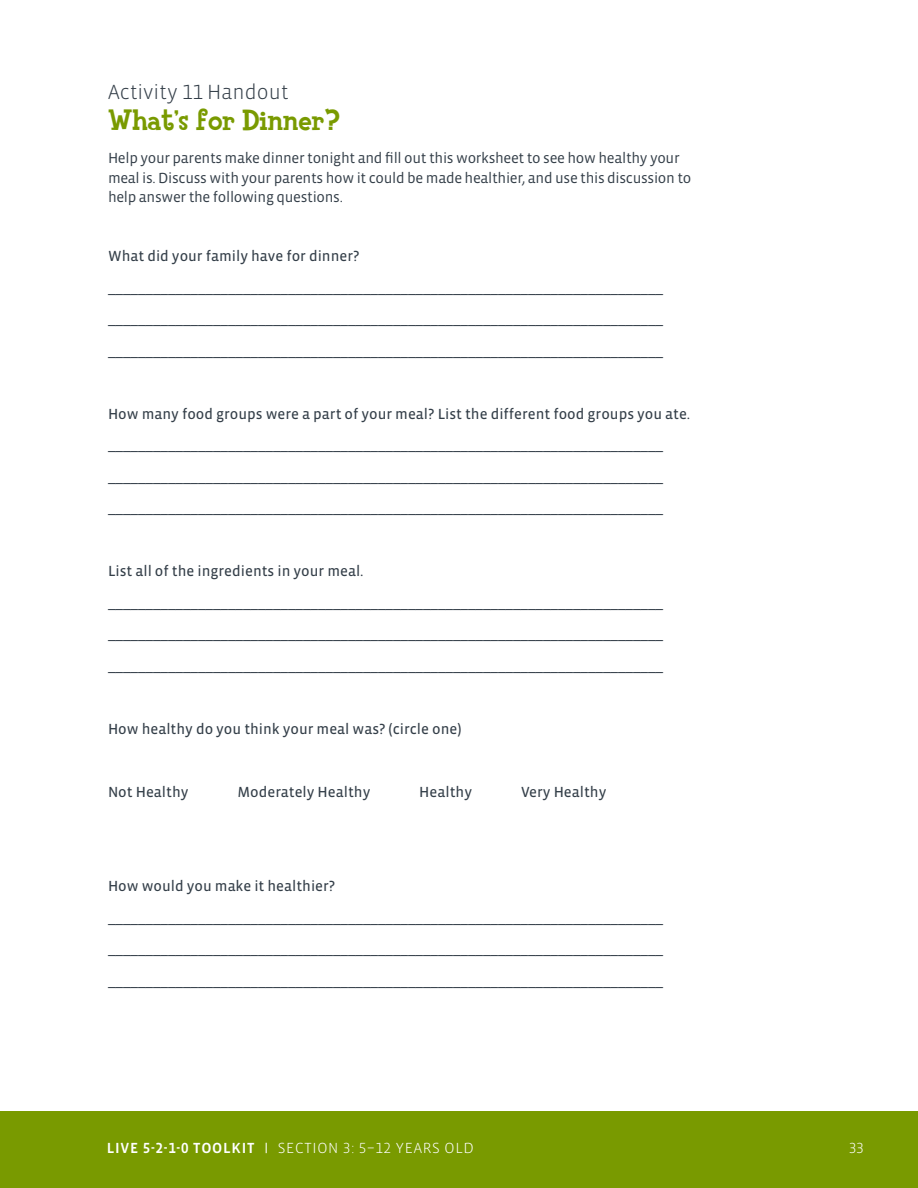
<style>
.page{position:relative;width:918px;height:1188px;background:#fff}
.page>*{position:absolute;margin:0;border:0;box-sizing:border-box;transform-origin:0 0}
.t1{font:800 30px "Fink";letter-spacing:-.01em;color:#799a00}
.t2{font:300 21px "Vista Sans OT";color:#333e48}
.t3{font:15px/31.5px "Vista Sans OT";color:#333e48}
.t4{font:15px/19.5px "Vista Sans OT";letter-spacing:-.02em;color:#333e48}
.t5{font:500 15px "Vista Sans OT";letter-spacing:.05em;color:#fff}
.t6{font:300 15px "Vista Sans OT";color:#fff}
.s1{font-size:12px}
.s2{font-weight:300}
</style>
<div class="page">
<div style="left:0;top:1111px;width:918px;height:77px;background:#799a00"></div>
<h2 class="t2" style="left:108px;top:81px;width:182px">Activity 11 Handout</h2>
<h1 class="t1" style="left:108px;top:104px;width:233px">What’s for Dinner?</h1>
<p class="t4" style="left:108px;top:149px;width:585px">Help your parents make dinner tonight and fill out this worksheet to see how healthy your meal is. Discuss with your parents how it could be made healthier, and use this discussion to help answer the following questions.</p>
<p class="t3" style="left:108px;top:241px;width:556px">What did your family have for dinner? __________________________________________________________________________ __________________________________________________________________________ __________________________________________________________________________</p>
<p class="t3" style="left:108px;top:398px;width:584px">How many food groups were a part of your meal? List the different food groups you ate. __________________________________________________________________________ __________________________________________________________________________ __________________________________________________________________________</p>
<p class="t3" style="left:108px;top:556px;width:556px">List all of the ingredients in your meal. __________________________________________________________________________ __________________________________________________________________________ __________________________________________________________________________</p>
<p class="t3" style="left:108px;top:713px;width:355px">How healthy do you think your meal was? (circle one)</p>
<p class="t3" style="left:108px;top:776px;width:82px">Not Healthy</p>
<p class="t3" style="left:237px;top:776px;width:134px">Moderately Healthy</p>
<p class="t3" style="left:419px;top:776px;width:54px">Healthy</p>
<p class="t3" style="left:521px;top:776px;width:87px">Very Healthy</p>
<p class="t3" style="left:108px;top:871px;width:556px">How would you make it healthier? __________________________________________________________________________ __________________________________________________________________________ __________________________________________________________________________</p>
<p class="t5" style="left:107px;top:1141px;width:307px">LIVE 5-2-1-0 TOOLKIT <span class="s1">|</span> <span class="s2">SECTION 3: 5–12 Years</span></p>
<p class="t6" style="left:445px;top:1141px;width:20px">Old</p>
<p class="t6" style="left:849px;top:1141px;width:16px">33</p>
</div>
